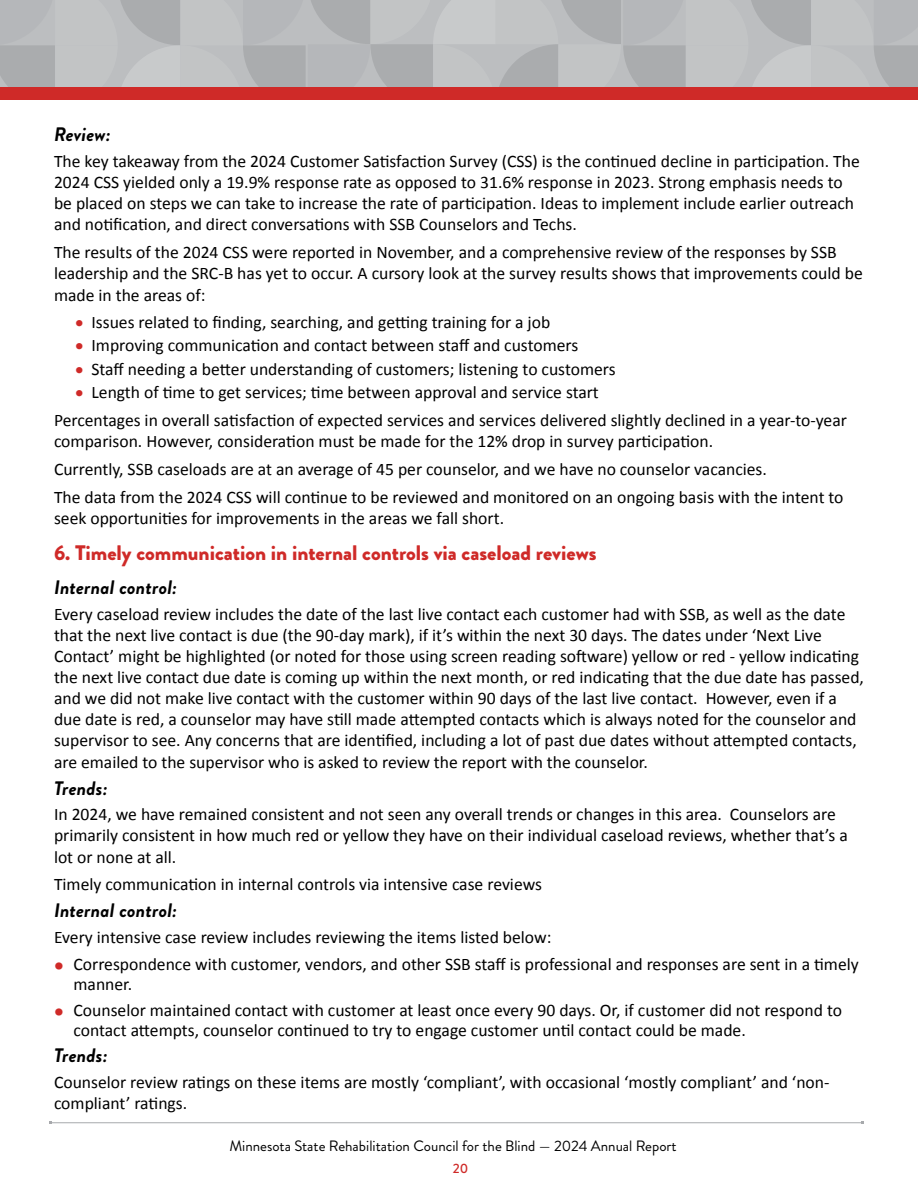
<style>
.page{position:relative;width:918px;height:1188px;background:#fff}
.page>*{position:absolute;margin:0;border:0;box-sizing:border-box;transform-origin:0 0}
.priority_headers{font:900 21px "Brandon Grotesque";color:#cf2a28}
.Questions{font:italic 700 19.5px "Brandon Grotesque";letter-spacing:.01em;color:#000}
.Body_Copy{font:17.7px/21.1px "Calibri";color:#000}
.t1{font:15px "Brandon Grotesque";color:#000}
.t2{font:500 13.5px "Brandon Grotesque";color:#cf2a28}
.s1{font-family:"Myriad Pro";font-size:30px;color:#cf2a28}
.s2{font-family:"Myriad Pro";font-size:34.5px;color:#cf2a28}
</style>
<div class="page">
<hr style="left:50px;top:1122px;width:812px;height:1px;background:#a7a9ac">
<div style="left:0;top:87px;width:918px;height:12px;background:#cf2a28"></div>
<svg style="left:0;top:0;width:918px;height:87px"></svg>
<p class="Questions" style="left:54px;top:121px;width:58px">Review:</p>
<p class="Body_Copy" style="left:54px;top:151px;width:807px">The key takeaway from the 2024 Customer Satisfaction Survey (CSS) is the continued decline in participation. The 2024 CSS yielded only a 19.9% response rate as opposed to 31.6% response in 2023. Strong emphasis needs to be placed on steps we can take to increase the rate of participation. Ideas to implement include earlier outreach and notification, and direct conversations with SSB Counselors and Techs.</p>
<p class="Body_Copy" style="left:54px;top:242px;width:810px">The results of the 2024 CSS were reported in November, and a comprehensive review of the responses by SSB leadership and the SRC-B has yet to occur. A cursory look at the survey results shows that improvements could be made in the areas of:</p>
<p class="Body_Copy" style="left:75px;top:311px;width:477px"><span class="s1">•</span> Issues related to finding, searching, and getting training for a job</p>
<p class="Body_Copy" style="left:75px;top:335px;width:505px"><span class="s1">•</span> Improving communication and contact between staff and customers</p>
<p class="Body_Copy" style="left:75px;top:358px;width:542px"><span class="s1">•</span> Staff needing a better understanding of customers; listening to customers</p>
<p class="Body_Copy" style="left:75px;top:382px;width:525px"><span class="s1">•</span> Length of time to get services; time between approval and service start</p>
<p class="Body_Copy" style="left:54px;top:410px;width:794px">Percentages in overall satisfaction of expected services and services delivered slightly declined in a year-to-year comparison. However, consideration must be made for the 12% drop in survey participation.</p>
<p class="Body_Copy" style="left:54px;top:459px;width:714px">Currently, SSB caseloads are at an average of 45 per counselor, and we have no counselor vacancies.</p>
<p class="Body_Copy" style="left:54px;top:486px;width:791px">The data from the 2024 CSS will continue to be reviewed and monitored on an ongoing basis with the intent to seek opportunities for improvements in the areas we fall short.</p>
<h5 class="priority_headers" style="left:54px;top:538px;width:544px">6. Timely communication in internal controls via caseload reviews</h5>
<p class="Questions" style="left:54px;top:573px;width:125px">Internal control:</p>
<p class="Body_Copy" style="left:54px;top:603px;width:812px">Every caseload review includes the date of the last live contact each customer had with SSB, as well as the date that the next live contact is due (the 90-day mark), if it’s within the next 30 days. The dates under ‘Next Live Contact’ might be highlighted (or noted for those using screen reading software) yellow or red - yellow indicating the next live contact due date is coming up within the next month, or red indicating that the due date has passed, and we did not make live contact with the customer within 90 days of the last live contact. However, even if a due date is red, a counselor may have still made attempted contacts which is always noted for the counselor and supervisor to see. Any concerns that are identified, including a lot of past due dates without attempted contacts, are emailed to the supervisor who is asked to review the report with the counselor.</p>
<p class="Questions" style="left:54px;top:774px;width:55px">Trends:</p>
<p class="Body_Copy" style="left:54px;top:804px;width:795px">In 2024, we have remained consistent and not seen any overall trends or changes in this area. Counselors are primarily consistent in how much red or yellow they have on their individual caseload reviews, whether that’s a lot or none at all.</p>
<p class="Body_Copy" style="left:54px;top:874px;width:490px">Timely communication in internal controls via intensive case reviews</p>
<p class="Questions" style="left:54px;top:897px;width:125px">Internal control:</p>
<p class="Body_Copy" style="left:54px;top:927px;width:499px">Every intensive case review includes reviewing the items listed below:</p>
<p class="Body_Copy" style="left:74px;top:954px;width:787px;line-height:20.2px;text-indent:-20px"><span class="s2">•</span> Correspondence with customer, vendors, and other SSB staff is professional and responses are sent in a timely manner.</p>
<p class="Body_Copy" style="left:74px;top:1000px;width:770px;line-height:20.2px;text-indent:-20px"><span class="s2">•</span> Counselor maintained contact with customer at least once every 90 days. Or, if customer did not respond to contact attempts, counselor continued to try to engage customer until contact could be made.</p>
<p class="Questions" style="left:54px;top:1042px;width:55px">Trends:</p>
<p class="Body_Copy" style="left:54px;top:1071px;width:777px">Counselor review ratings on these items are mostly ‘compliant’, with occasional ‘mostly compliant’ and ‘non&shy;compliant’ ratings.</p>
<p class="t1" style="left:229px;top:1135px;width:449px">Minnesota State Rehabilitation Council for the Blind — 2024 Annual Report</p>
<p class="t2" style="left:453px;top:1159px;width:17px">20</p>
</div>
